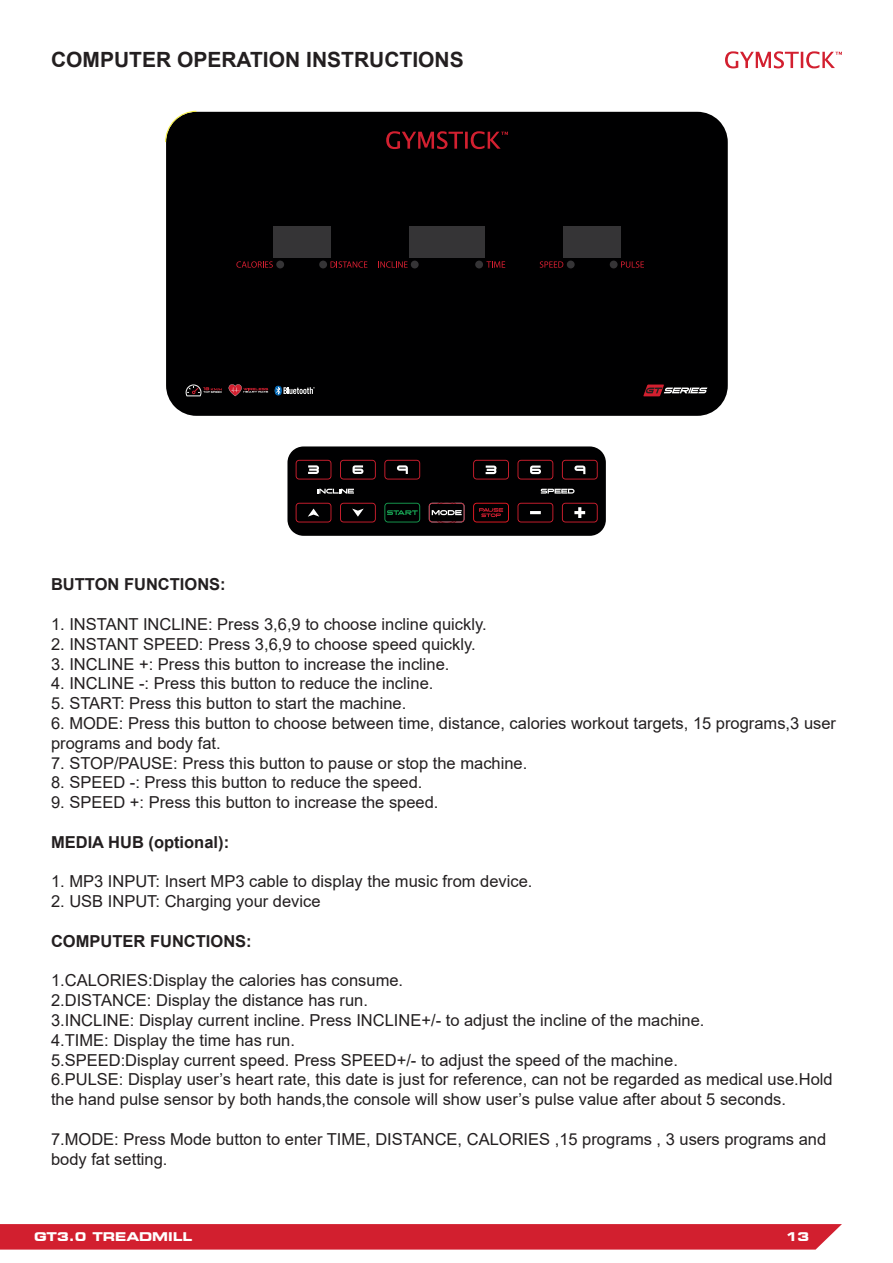
<style>
.page{position:relative;width:893px;height:1263px;background:#fff}
.page>*{position:absolute;margin:0;border:0;box-sizing:border-box;transform-origin:0 0}
.t1{font:700 21px "Arial";color:#231f20}
.t2{font:16.5px/19.8px "Arial";color:#231f20}
.t3{font:700 16.5px "Arial";color:#231f20}
.t4{font:700 expanded 12px "Square 721 BT";color:#fff}
</style>
<div class="page">
<div style="left:0;top:1224px;width:842px;height:25px;background:#d21f2f"></div>
<svg style="left:725px;top:51px;width:117px;height:17px"></svg>
<svg style="left:287px;top:446px;width:319px;height:90px;background:#150e0f"></svg>
<div style="left:166px;top:112px;width:562px;height:304px;background:#000001"></div>
<svg style="left:165px;top:111px;width:32px;height:32px"></svg>
<svg style="left:236px;top:226px;width:408px;height:43px;background:#191315"></svg>
<svg style="left:275px;top:386px;width:40px;height:9px"></svg>
<svg style="left:643px;top:384px;width:64px;height:12px"></svg>
<svg style="left:229px;top:384px;width:39px;height:12px"></svg>
<svg style="left:386px;top:131px;width:122px;height:18px;background:#430a0f"></svg>
<svg style="left:186px;top:384px;width:36px;height:12px"></svg>
<p class="t1" style="left:51px;top:45px;width:414px">COMPUTER OPERATION INSTRUCTIONS</p>
<p class="t3" style="left:51px;top:573px;width:176px">BUTTON FUNCTIONS:</p>
<p class="t2" style="left:51px;top:614px;width:437px">1. INSTANT INCLINE: Press 3,6,9 to choose incline quickly.</p>
<p class="t2" style="left:51px;top:634px;width:426px">2. INSTANT SPEED: Press 3,6,9 to choose speed quickly.</p>
<p class="t2" style="left:51px;top:654px;width:400px">3. INCLINE +: Press this button to increase the incline.</p>
<p class="t2" style="left:51px;top:673px;width:384px">4. INCLINE -: Press this button to reduce the incline.</p>
<p class="t2" style="left:51px;top:693px;width:357px">5. START: Press this button to start the machine.</p>
<p class="t2" style="left:51px;top:713px;width:787px">6. MODE: Press this button to choose between time, distance, calories workout targets, 15 programs,3 user programs and body fat.</p>
<p class="t2" style="left:51px;top:753px;width:478px">7. STOP/PAUSE: Press this button to pause or stop the machine.</p>
<p class="t2" style="left:51px;top:772px;width:373px">8. SPEED -: Press this button to reduce the speed.</p>
<p class="t2" style="left:51px;top:792px;width:389px">9. SPEED +: Press this button to increase the speed.</p>
<p class="t3" style="left:51px;top:830px;width:180px">MEDIA HUB (optional):</p>
<p class="t2" style="left:51px;top:871px;width:483px">1. MP3 INPUT: Insert MP3 cable to display the music from device.</p>
<p class="t2" style="left:51px;top:891px;width:271px">2. USB INPUT: Charging your device</p>
<p class="t3" style="left:51px;top:929px;width:202px">COMPUTER FUNCTIONS:</p>
<p class="t2" style="left:51px;top:970px;width:354px">1.CALORIES:Display the calories has consume.</p>
<p class="t2" style="left:51px;top:990px;width:318px">2.DISTANCE: Display the distance has run.</p>
<p class="t2" style="left:51px;top:1010px;width:655px">3.INCLINE: Display current incline. Press INCLINE+/- to adjust the incline of the machine.</p>
<p class="t2" style="left:51px;top:1030px;width:245px">4.TIME: Display the time has run.</p>
<p class="t2" style="left:51px;top:1050px;width:628px">5.SPEED:Display current speed. Press SPEED+/- to adjust the speed of the machine.</p>
<p class="t2" style="left:51px;top:1069px;width:783px">6.PULSE: Display user’s heart rate, this date is just for reference, can not be regarded as medical use.Hold the hand pulse sensor by both hands,the console will show user’s pulse value after about 5 seconds.</p>
<p class="t2" style="left:51px;top:1129px;width:777px">7.MODE: Press Mode button to enter TIME, DISTANCE, CALORIES ,15 programs , 3 users programs and body fat setting.</p>
<p class="t4" style="left:34px;top:1230px;width:160px">GT3.0 TREADMILL</p>
<p class="t4" style="left:786px;top:1230px;width:25px">13</p>
</div>
